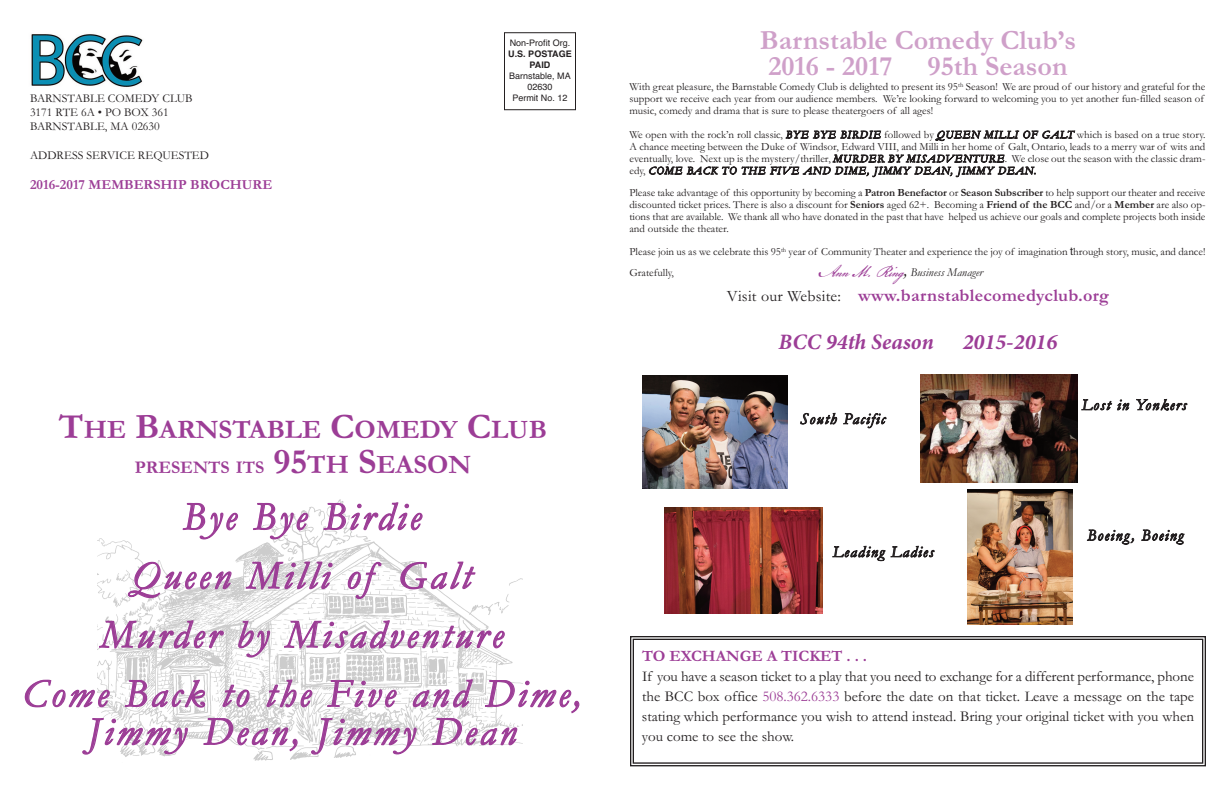
<style>
.page{position:relative;width:1224px;height:792px;background:#fff}
.page>*{position:absolute;margin:0;border:0;box-sizing:border-box;transform-origin:0 0}
.t1{font:italic 40px/59px "Garamond";letter-spacing:.085em;color:#9c3d96;text-align:center}
.t2{font:700 28px/26px "Garamond";color:#cfa0c9}
.t3{font:700 27px "Garamond";color:#9c3d96}
.t4{font:italic 700 22px "Minion Pro";color:#9c3d96}
.t5{font:700 18px "Garamond";letter-spacing:.015em;color:#9c3d96}
.t6{font:italic 16px "Garamond";letter-spacing:.085em;color:#231f20}
.t7{font:700 16px "Garamond";color:#9c3d96}
.t8{font:15px/20px "Garamond";color:#231f20;text-align:justify}
.t9{font:700 14px "Garamond";color:#9c3d96}
.t10{font:12px/14.4px "Garamond";color:#231f20}
.t11{font:italic 12px "Garamond";color:#231f20}
.t12{font:11px/12px "Garamond";color:#231f20}
.t13{font:9px/11px "Helvetica";color:#231f20;text-align:center}
.t14{font:700 9px/11px "Helvetica";color:#231f20;text-align:center}
.s1{font-size:36px}
.s2{font-size:27px}
.s3{font-style:italic}
.s4{font-weight:700}
.s5{font-family:"Helvetica"}
.s6{font-family:"American Scribe";font-size:18px;color:#9c3d96}
.s7{font-size:18px}
.s8{font-weight:400;font-size:16px;color:#231f20}
.s9{color:#9c3d96}
</style>
<div class="page">
<div style="left:630px;top:636px;width:576px;height:130px;border:1px solid #231f20"></div>
<div style="left:633px;top:639px;width:570px;height:125px;border:1px solid #231f20"></div>
<div style="left:504px;top:32px;width:72px;height:78px;border:1px solid #231f20"></div>
<img style="left:97px;top:499px;width:425px;height:262px">
<img style="left:31px;top:34px;width:112px;height:53px">
<div style="left:642px;top:376px;width:150px;height:112px;background:linear-gradient(to bottom,#fff,#fff)"></div>
<img style="left:643px;top:376px;width:144px;height:113px">
<img style="left:664px;top:507px;width:159px;height:107px">
<img style="left:920px;top:374px;width:157px;height:108px">
<img style="left:967px;top:490px;width:105px;height:135px">
<p class="t10" style="left:30px;top:90px;width:164px">BARNSTABLE COMEDY CLUB<br>3171 RTE 6A • PO BOX 361<br>BARNSTABLE, MA 02630</p>
<p class="t10" style="left:30px;top:148px;width:180px">ADDRESS SERVICE REQUESTED</p>
<p class="t9" style="left:30px;top:176px;width:244px">2016-2017 MEMBERSHIP BROCHURE</p>
<p class="t13" style="left:510px;top:37px;width:62px">Non-Profit Org.</p>
<p class="t14" style="left:508px;top:48px;width:65px">U.S. POSTAGE<br>PAID</p>
<p class="t13" style="left:509px;top:70px;width:63px">Barnstable, MA<br>02630<br>Permit No. 12</p>
<h3 class="t3" style="left:59px;top:412px;width:490px"><span class="s1">T</span>HE <span class="s1">B</span>ARNSTABLE <span class="s1">C</span>OMEDY <span class="s1">C</span>LUB</h3>
<h3 class="t5" style="left:135px;top:456px;width:338px">PRESENTS ITS <span class="s1">95</span><span class="s2">TH</span> <span class="s1">S</span><span class="s2">EASON</span></h3>
<h1 class="t1" style="left:23px;top:486px;width:560px">Bye Bye Birdie<br>Queen Milli of Galt<br>Murder by Misadventure<br>Come Back to the Five and Dime,</h1>
<h1 class="t1" style="left:88px;top:701px;width:430px">Jimmy Dean, Jimmy Dean</h1>
<h2 class="t2" style="left:760px;top:26px;width:318px">Barnstable Comedy Club’s<br>2016 - 2017 95th Season</h2>
<p class="t12" style="left:629px;top:80px;width:578px">With great pleasure, the Barnstable Comedy Club is delighted to present its 95<sup>th</sup> Season! We are proud of our history and grateful for the support we receive each year from our audience members. We’re looking forward to welcoming you to yet another fun-filled season of music, comedy and drama that is sure to please theatergoers of all ages!</p>
<p class="t12" style="left:629px;top:128px;width:578px;text-align:justify">We open with the rock’n roll classic, <span class="s3">BYE BYE BIRDIE</span> followed by <span class="s3">QUEEN MILLI OF GALT</span> which is based on a true story.<br>A chance meeting between the Duke of Windsor, Edward VIII, and Milli in her home of Galt, Ontario, leads to a merry war of wits and eventually, love. Next up is the mystery/thriller, <span class="s3">MURDER BY MISADVENTURE</span>. We close out the season with the classic dram&shy;edy, <span class="s3">COME BACK TO THE FIVE AND DIME, JIMMY DEAN, JIMMY DEAN.</span></p>
<p class="t12" style="left:629px;top:186px;width:578px;text-align:justify">Please take advantage of this opportunity by becoming a <span class="s4">Patron Benefactor</span> or <span class="s4">Season Subscriber</span> to help support our theater and receive discounted ticket prices. There is also a discount for <span class="s4">Seniors</span> aged 62+. Becoming a <span class="s4">Friend of the BCC</span> and/or a <span class="s4">Member</span> are also op&shy;tions that are available. We thank all who have donated in the past that have helped us achieve our goals and complete projects both inside and outside the theater.</p>
<p class="t12" style="left:629px;top:241px;width:577px;line-height:21px">Please join us as we celebrate this 95<sup>th</sup> year of Community Theater and experience the joy of imagination <span class="s5">t</span>hrough story, music, and dance!<br>Gratefully,</p>
<p class="t11" style="left:817px;top:265px;width:167px"><span class="s6">AnnM.Ring</span><span class="s7">,</span> Business Manager</p>
<h3 class="t5" style="left:727px;top:284px;width:384px"><span class="s8">Visit our Website:</span> www.barnstablecomedyclub.org</h3>
<h3 class="t4" style="left:779px;top:334px;width:157px">BCC 94th Season</h3>
<h3 class="t4" style="left:963px;top:334px;width:96px">2015-2016</h3>
<h3 class="t6" style="left:800px;top:409px;width:86px">South Pacific</h3>
<h3 class="t6" style="left:1082px;top:395px;width:106px">Lost in Yonkers</h3>
<h3 class="t6" style="left:833px;top:542px;width:102px">Leading Ladies</h3>
<h3 class="t6" style="left:1087px;top:525px;width:97px">Boeing, Boeing</h3>
<h3 class="t7" style="left:642px;top:647px;width:227px">TO EXCHANGE A TICKET . . .</h3>
<p class="t8" style="left:642px;top:666px;width:554px">If you have a season ticket to a play that you need to exchange for a different performance, phone the BCC box office <span class="s9">508.362.6333</span> before the date on that ticket. Leave a message on the tape stating which performance you wish to attend instead. Bring your original ticket with you when you come to see the show.</p>
</div>
